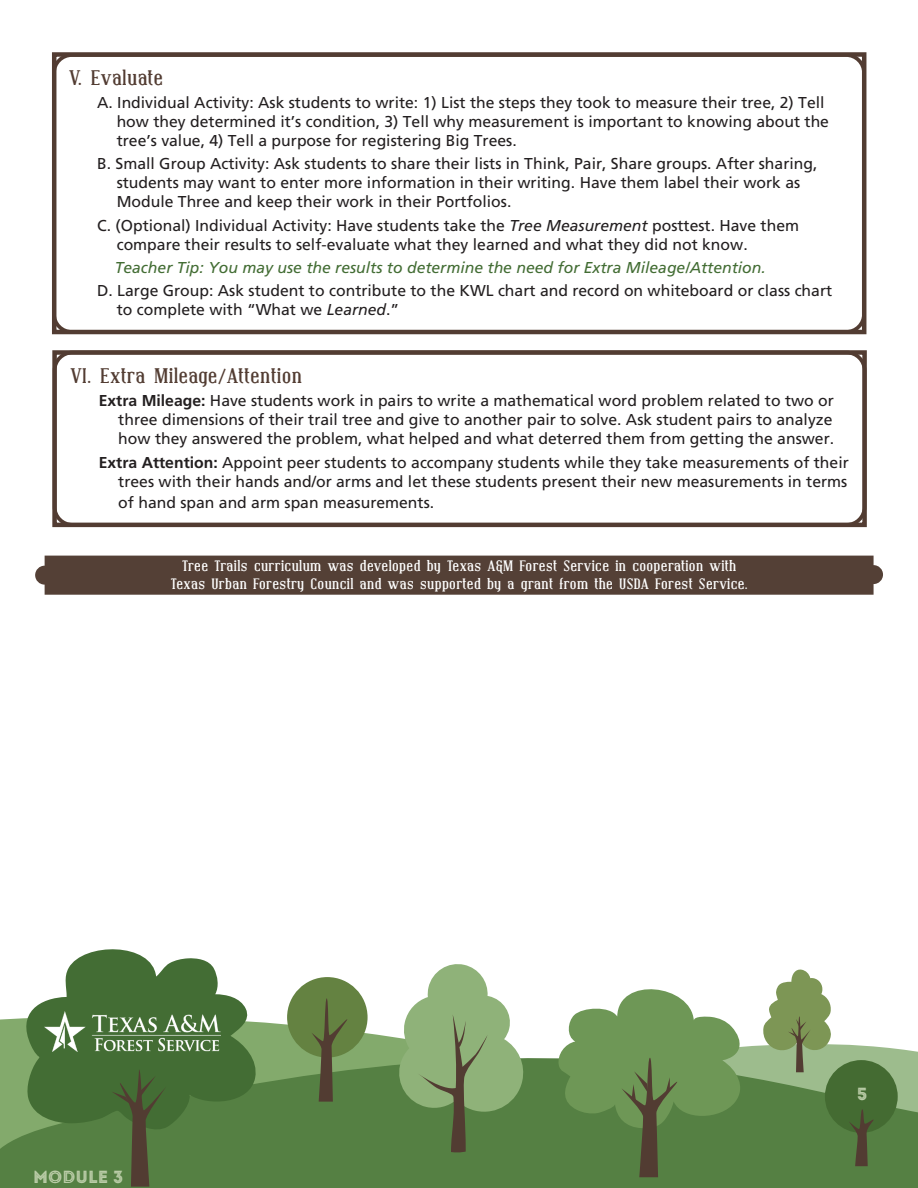
<style>
.page{position:relative;width:918px;height:1188px;background:#fff}
.page>*{position:absolute;margin:0;border:0;box-sizing:border-box;transform-origin:0 0}
.t1{font:700 21px "Covington";color:#523c32}
.t2{font:17.55px "Intro Inline";color:#bacca7}
.t3{font:15.75px/18.9px "Frutiger";color:#231f20}
.t4{font:italic 15.75px "Frutiger";color:#436d34}
.t5{font:700 15px/18px "Covington";color:#fff;text-align:center}
.s1{font-style:italic}
.s2{font-weight:700}
</style>
<div class="page">
<svg style="left:0;top:996px;width:846px;height:58px"></svg>
<svg style="left:0;top:1054px;width:918px;height:134px;background:#5c864a"></svg>
<svg style="left:557px;top:989px;width:190px;height:188px;background:#769762"></svg>
<svg style="left:16px;top:949px;width:242px;height:185px;fill:#436d34"></svg>
<svg style="left:112px;top:1070px;width:54px;height:117px;background:#4d6839"></svg>
<div style="left:287px;top:977px;width:81px;height:81px;background:#648241;border-radius:50%"></div>
<svg style="left:311px;top:998px;width:37px;height:104px"></svg>
<svg style="left:396px;top:964px;width:130px;height:189px"></svg>
<div style="left:825px;top:1060px;width:73px;height:73px;background:#446b32;border-radius:50%"></div>
<svg style="left:849px;top:1109px;width:25px;height:57px"></svg>
<svg style="left:762px;top:969px;width:70px;height:103px"></svg>
<div style="left:35px;top:556px;width:848px;height:39px;background:#544036"></div>
<img style="left:44px;top:1012px;width:176px;height:39px">
<div style="left:53px;top:351px;width:813px;height:176px;border:4px solid #523c32;border-radius:18px"></div>
<div style="left:52px;top:53px;width:814px;height:281px;border:4px solid #523c32;border-radius:18px"></div>
<h1 class="t1" style="left:69px;top:67px;width:96px">V. Evaluate</h1>
<p class="t3" style="left:117px;top:93px;width:714px;text-indent:-19px">A. Individual Activity: Ask students to write: 1) List the steps they took to measure their tree, 2) Tell how they determined it’s condition, 3) Tell why measurement is important to knowing about the tree’s value, 4) Tell a purpose for registering Big Trees.</p>
<p class="t3" style="left:117px;top:155px;width:702px;text-indent:-19px">B. Small Group Activity: Ask students to share their lists in Think, Pair, Share groups. After sharing, students may want to enter more information in their writing. Have them label their work as<br>Module Three and keep their work in their Portfolios.</p>
<p class="t3" style="left:117px;top:216px;width:684px;text-indent:-19px">C. (Optional) Individual Activity: Have students take the <span class="s1">Tree Measurement</span> posttest. Have them compare their results to self-evaluate what they learned and what they did not know.</p>
<p class="t4" style="left:115px;top:258px;width:653px">Teacher Tip: You may use the results to determine the need for Extra Mileage/Attention.</p>
<p class="t3" style="left:117px;top:281px;width:717px;text-indent:-19px">D. Large Group: Ask student to contribute to the KWL chart and record on whiteboard or class chart to complete with “What we <span class="s1">Learned</span>.”</p>
<h1 class="t1" style="left:70px;top:365px;width:233px">VI. Extra Mileage/Attention</h1>
<p class="t3" style="left:118px;top:392px;width:717px;text-align:justify;text-indent:-19px"><span class="s2">Extra Mileage:</span> Have students work in pairs to write a mathematical word problem related to two or three dimensions of their trail tree and give to another pair to solve. Ask student pairs to analyze how they answered the problem, what helped and what deterred them from getting the answer.</p>
<p class="t3" style="left:99px;top:453px;width:752px;text-align:right"><span class="s2">Extra Attention:</span> Appoint peer students to accompany students while they take measurements of their trees with their hands and/or arms and let these students present their new measurements in terms</p>
<p class="t3" style="left:118px;top:493px;width:317px">of hand span and arm span measurements.</p>
<p class="t5" style="left:171px;top:557px;width:579px">Tree Trails curriculum was developed by Texas A&amp;M Forest Service in cooperation with<br>Texas Urban Forestry Council and was supported by a grant from the USDA Forest Service.</p>
<p class="t2" style="left:33px;top:1166px;width:92px">MODULE 3</p>
<p class="t2" style="left:857px;top:1084px;width:12px">5</p>
</div>
